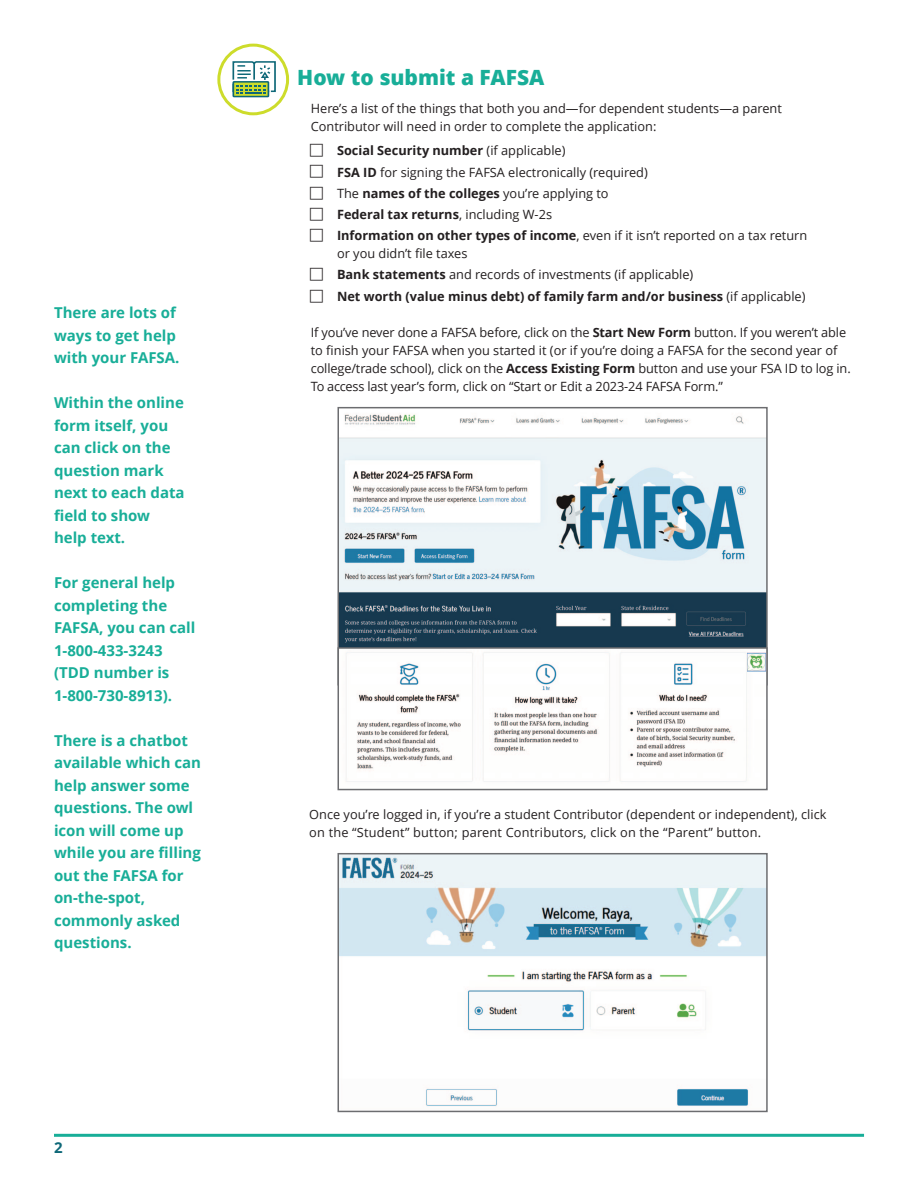
<style>
.page{position:relative;width:918px;height:1188px;background:#fff}
.page>*{position:absolute;margin:0;border:0;box-sizing:border-box;transform-origin:0 0}
.t1{font:800 21px "Open Sans";color:#18ae98}
.t2{font:700 15px/22.5px "Open Sans";color:#18ae98}
.t3{font:700 15px "Open Sans";color:#0e6878}
.t4{font:12.75px/18px "Open Sans";color:#231f20}
.t5{font:700 12.75px "Open Sans";color:#231f20}
.s1{font-weight:400}
.s2{font-weight:700}
</style>
<div class="page">
<img style="left:341px;top:414px;width:424px;height:233px">
<div style="left:338px;top:407px;width:430px;height:279px;border:2px solid #6c6d70"></div>
<img style="left:341px;top:856px;width:424px;height:250px">
<div style="left:338px;top:853px;width:430px;height:259px;border:2px solid #6c6d70"></div>
<img style="left:341px;top:652px;width:424px;height:130px">
<div style="left:338px;top:647px;width:430px;height:143px;border:2px solid #6c6d70"></div>
<img style="left:747px;top:653px;width:19px;height:18px">
<hr style="left:54px;top:1134px;width:810px;height:3px;background:#18ae98">
<svg style="left:217px;top:44px;width:72px;height:71px"></svg>
<p class="t2" style="left:54px;top:301px;width:127px">There are lots of ways to get help with your FAFSA.</p>
<p class="t2" style="left:54px;top:391px;width:132px">Within the online form itself, you can click on the question mark next to each data field to show help text.</p>
<p class="t2" style="left:54px;top:571px;width:143px">For general help completing the<br>FAFSA, you can call<br>1-800-433-3243 (TDD number is<br>1-800-730-8913).</p>
<p class="t2" style="left:54px;top:729px;width:149px">There is a chatbot available which can help answer some questions. The owl icon will come up while you are filling out the FAFSA for on-the-spot, commonly asked questions.</p>
<p class="t3" style="left:54px;top:1137px;width:10px">2</p>
<p class="t1" style="left:297px;top:63px;width:249px">How to submit a FAFSA</p>
<p class="t4" style="left:311px;top:99px;width:473px">Here’s a list of the things that both you and—for dependent students—a parent<br>Contributor will need in order to complete the application:</p>
<p class="t5" style="left:337px;top:142px;width:230px">Social Security number <span class="s1">(if applicable)</span></p>
<p class="t4" style="left:337px;top:163px;width:312px"><span class="s2">FSA ID</span> for signing the FAFSA electronically (required)</p>
<p class="t4" style="left:337px;top:184px;width:273px">The <span class="s2">names of the colleges</span> you’re applying to</p>
<p class="t5" style="left:337px;top:205px;width:217px">Federal tax returns<span class="s1">, including W-2s</span></p>
<p class="t4" style="left:337px;top:226px;width:472px"><span class="s2">Information on other types of income</span>, even if it isn’t reported on a tax return or you didn’t file taxes</p>
<p class="t4" style="left:337px;top:266px;width:358px"><span class="s2">Bank statements</span> and records of investments (if applicable)</p>
<p class="t5" style="left:337px;top:287px;width:470px">Net worth (value minus debt) of family farm and/or business <span class="s1">(if applicable)</span></p>
<p class="t4" style="left:311px;top:323px;width:541px">If you’ve never done a FAFSA before, click on the <span class="s2">Start New Form</span> button. If you weren’t able to finish your FAFSA when you started it (or if you’re doing a FAFSA for the second year of college/trade school), click on the <span class="s2">Access Existing Form</span> button and use your FSA ID to log in.<br>To access last year’s form, click on “Start or Edit a 2023-24 FAFSA Form.”</p>
<p class="t4" style="left:309px;top:805px;width:519px">Once you’re logged in, if you’re a student Contributor (dependent or independent), click on the “Student” button; parent Contributors, click on the “Parent” button.</p>
</div>
